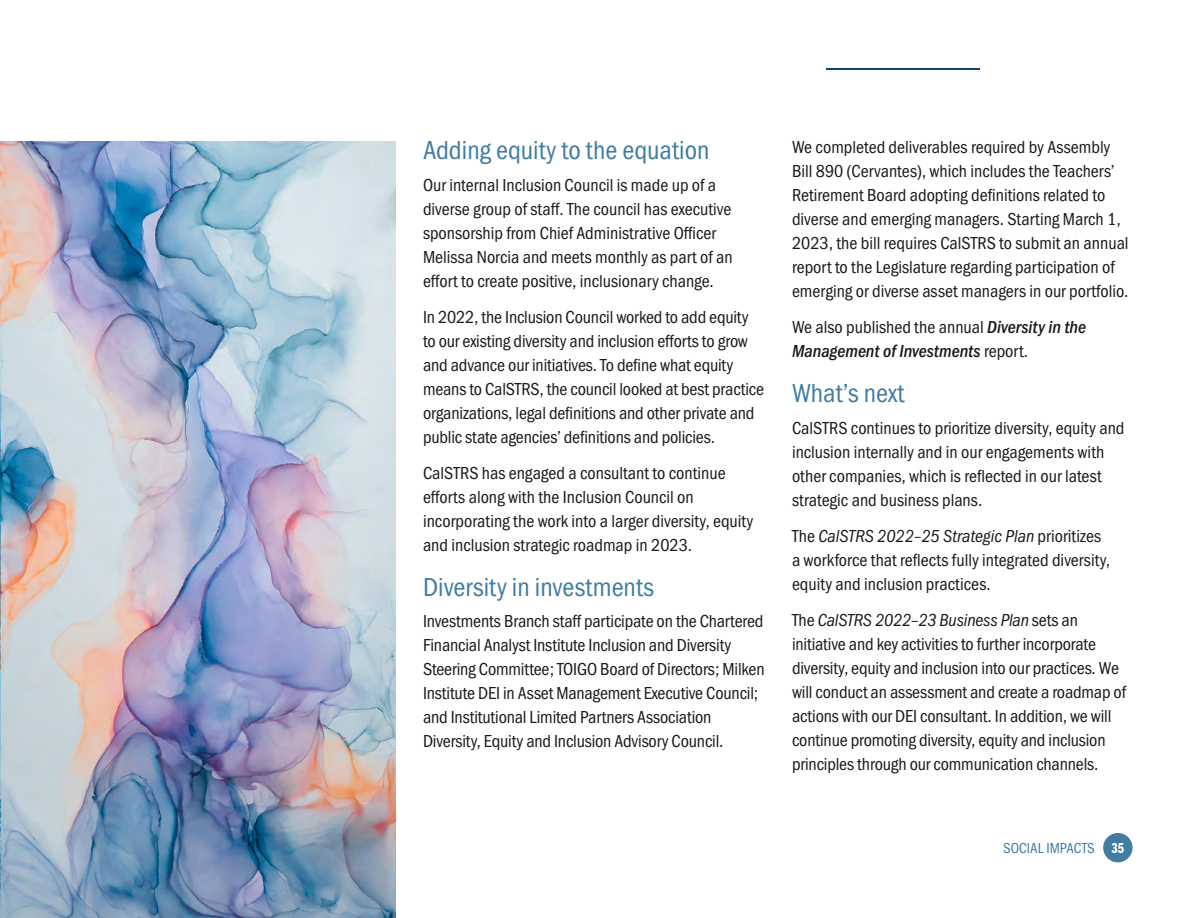
<style>
.page{position:relative;width:1188px;height:918px;background:#fff}
.page>*{position:absolute;margin:0;border:0;box-sizing:border-box;transform-origin:0 0}
.H4-Subhead_2_blue_gr{font:27px "Franklin Gothic URW Cond";color:#417ca3}
.Paragraph{font:18px/24px "Franklin Gothic URW Cond";color:#1a1a1a}
.Paragraph-last_parag{font:18px/24px "Franklin Gothic URW Cond";color:#1a1a1a}
.Paragraph-last_parag-2{font:18px/24px "Franklin Gothic URW Con Med Ita";color:#1a1a1a}
.t1{font:15px "Franklin Gothic URW Cond";color:#417ca3}
.s1{font-family:"Franklin Gothic URW Cond"}
.s2{font-family:"Franklin Gothic URW Con Boo Ita"}
.s3{font-family:"Franklin Gothic URW Com Dem";color:#fff}
</style>
<div class="page">
<hr style="left:826px;top:69px;width:154px;height:1px;background:#0c4574">
<img style="left:0;top:141px;width:396px;height:777px">
<div style="left:1103px;top:833px;width:30px;height:29px;background:#417ca3;border-radius:50%"></div>
<h4 class="H4-Subhead_2_blue_gr" style="left:423px;top:131px;width:288px">Adding equity to the equation</h4>
<p class="Paragraph" style="left:423px;top:172px;width:311px">Our internal Inclusion Council is made up of a diverse group of staff. The council has executive sponsorship from Chief Administrative Officer Melissa Norcia and meets monthly as part of an effort to create positive, inclusionary change.</p>
<p class="Paragraph" style="left:423px;top:304px;width:343px">In 2022, the Inclusion Council worked to add equity to our existing diversity and inclusion efforts to grow and advance our initiatives. To define what equity means to CalSTRS, the council looked at best practice organizations, legal definitions and other private and public state agencies’ definitions and policies.</p>
<p class="Paragraph-last_parag" style="left:423px;top:460px;width:332px">CalSTRS has engaged a consultant to continue efforts along with the Inclusion Council on incorporating the work into a larger diversity, equity and inclusion strategic roadmap in 2023.</p>
<h4 class="H4-Subhead_2_blue_gr" style="left:423px;top:568px;width:233px">Diversity in investments</h4>
<p class="Paragraph" style="left:423px;top:608px;width:343px">Investments Branch staff participate on the Chartered Financial Analyst Institute Inclusion and Diversity Steering Committee; TOIGO Board of Directors; Milken Institute DEI in Asset Management Executive Council; and Institutional Limited Partners Association Diversity, Equity and Inclusion Advisory Council.</p>
<p class="Paragraph" style="left:792px;top:134px;width:338px">We completed deliverables required by Assembly Bill 890 (Cervantes), which includes the Teachers’ Retirement Board adopting definitions related to diverse and emerging managers. Starting March 1, 2023, the bill requires CalSTRS to submit an annual report to the Legislature regarding participation of emerging or diverse asset managers in our portfolio.</p>
<p class="Paragraph-last_parag-2" style="left:792px;top:314px;width:296px"><span class="s1">We also published the annual</span> Diversity in the<br>Management of Investments <span class="s1">report.</span></p>
<h4 class="H4-Subhead_2_blue_gr" style="left:792px;top:374px;width:114px">What’s next</h4>
<p class="Paragraph" style="left:792px;top:415px;width:334px">CalSTRS continues to prioritize diversity, equity and inclusion internally and in our engagements with other companies, which is reflected in our latest strategic and business plans.</p>
<p class="Paragraph" style="left:792px;top:523px;width:319px">The <span class="s2">CalSTRS 2022–25 Strategic Plan</span> prioritizes a workforce that reflects fully integrated diversity, equity and inclusion practices.</p>
<p class="Paragraph" style="left:792px;top:607px;width:336px">The <span class="s2">CalSTRS 2022–23 Business Plan</span> sets an initiative and key activities to further incorporate diversity, equity and inclusion into our practices. We will conduct an assessment and create a roadmap of actions with our DEI consultant. In addition, we will continue promoting diversity, equity and inclusion principles through our communication channels.</p>
<p class="t1" style="left:1003px;top:837px;width:122px">SOCIAL IMPACTS <span class="s3">35</span></p>
</div>
